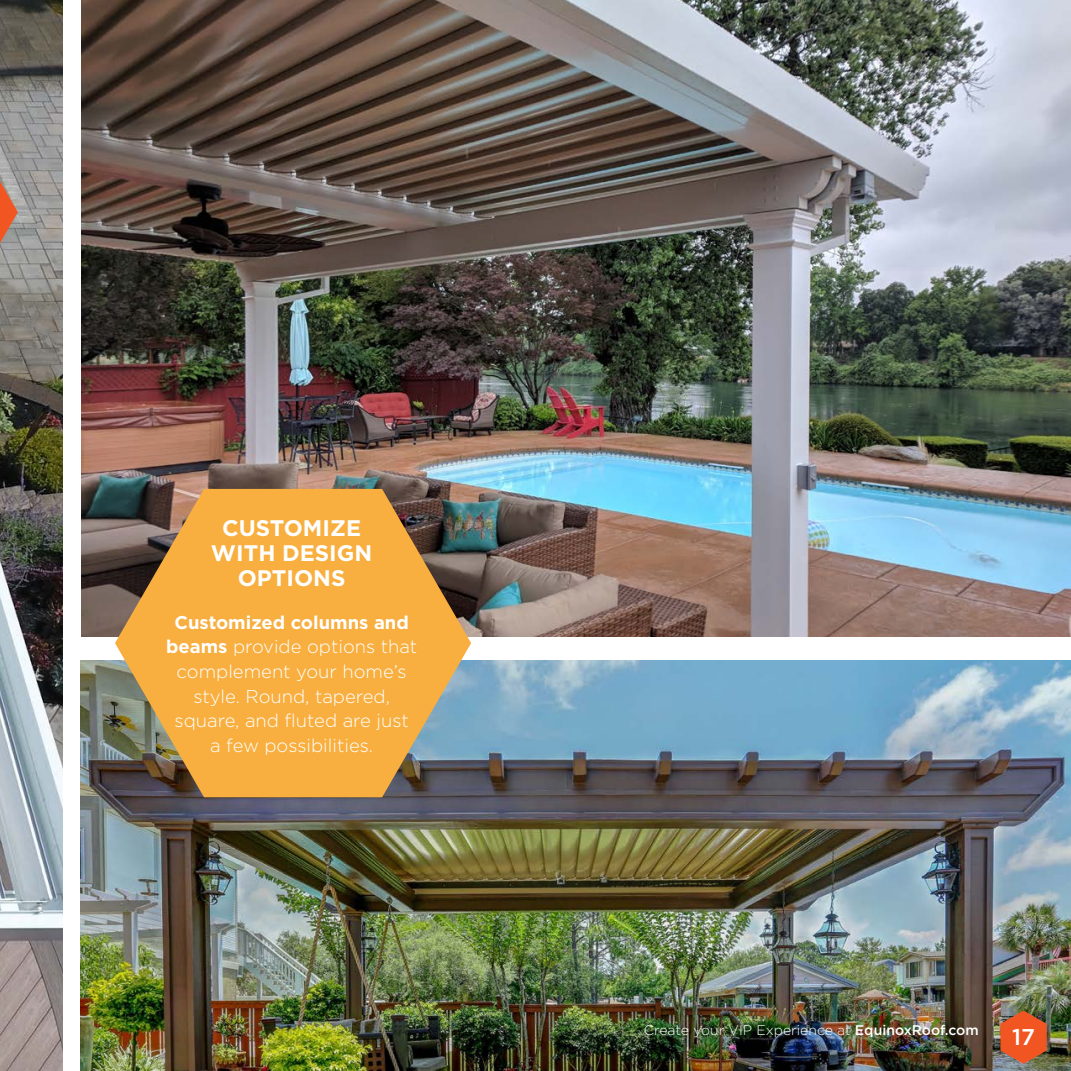
<style>
.page{position:relative;width:1071px;height:1071px;background:#fff}
.page>*{position:absolute;margin:0;border:0;box-sizing:border-box;transform-origin:0 0}
.t1{font:500 22.75px "Gotham HTF";color:#fff}
.Subhead{font:700 22.57px/24.5px "Gotham HTF";color:#fff;text-align:center}
.Copy{font:300 18.38px/24.5px "Gotham HTF";color:#fff;text-align:center}
.t2{font:300 14px "Gotham HTF";color:#fff}
.s1{font-weight:700}
.s2{font-weight:500}
</style>
<div class="page">
<img style="left:81px;top:660px;width:990px;height:411px">
<img style="left:81px;top:0;width:990px;height:636px">
<img style="left:0;top:0;width:63px;height:1071px">
<svg style="left:0;top:181px;width:18px;height:62px"></svg>
<svg style="left:1000px;top:1011px;width:47px;height:53px;background:#cd5c32"></svg>
<svg style="left:115px;top:489px;width:356px;height:308px;background:#d19b46"></svg>
<p class="Subhead" style="left:211px;top:516px;width:163px">CUSTOMIZE<br>WITH DESIGN<br>OPTIONS</p>
<p class="Copy" style="left:166px;top:610px;width:253px"><span class="s1">Customized columns and beams</span> provide options that complement your home’s style. Round, tapered, square, and fluted are just<br>a few possibilities.</p>
<p class="t2" style="left:644px;top:1023px;width:336px">Create your VIP Experience at <span class="s2">EquinoxRoof.com</span></p>
<p class="t1" style="left:1012px;top:1024px;width:24px">17</p>
</div>
